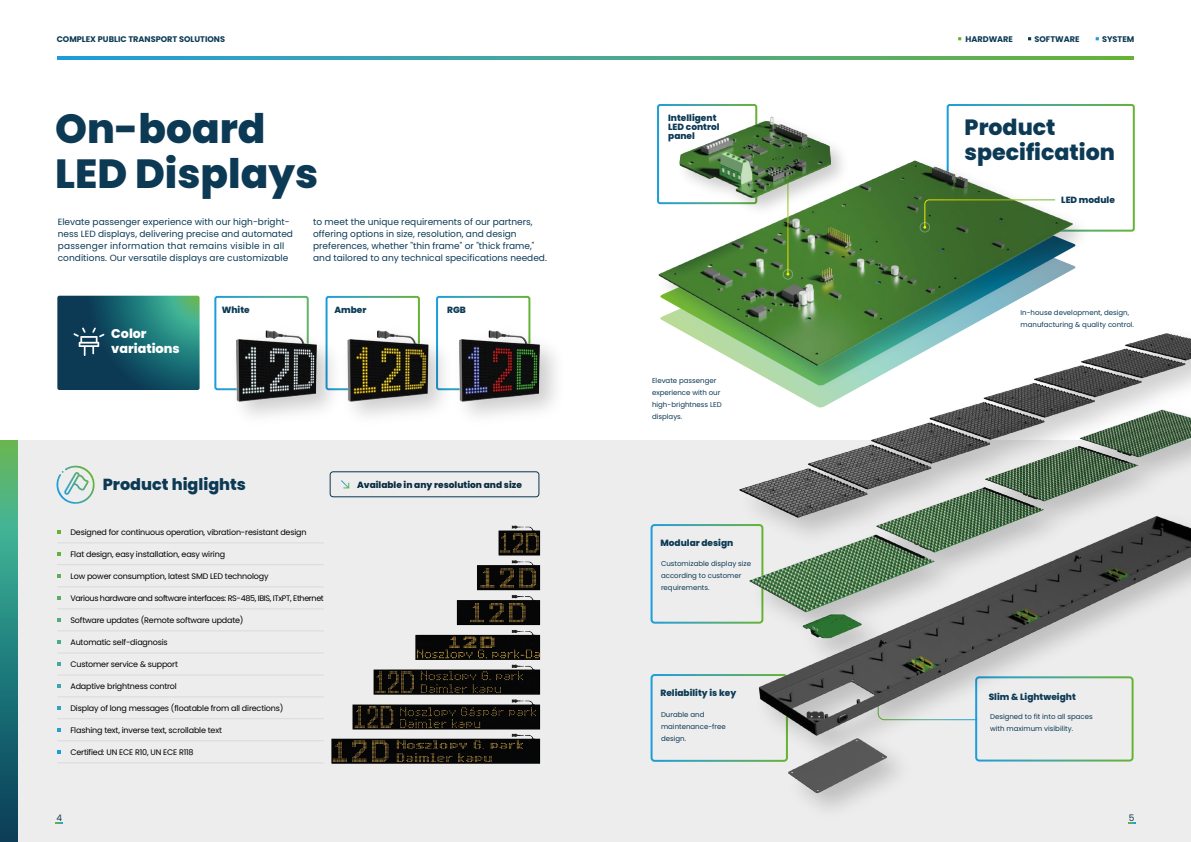
<style>
.page{position:relative;width:1191px;height:842px;background:#fff}
.page>*{position:absolute;margin:0;border:0;box-sizing:border-box;transform-origin:0 0}
.t1{font:800 40.7px/44.6px "Poppins";color:#0c3a55}
.t2{font:800 22.1px/24.2px "Poppins";color:#0c3a55}
.t3{font:800 16px "Poppins";color:#0c3a55}
.t4{font:800 12.7px/14.8px "Poppins";color:#fff}
.t5{font:9px/12px "Poppins";color:#0c3a55}
.t6{font:800 9px/8.8px "Poppins";color:#0c3a55}
.t7{font:800 9px "Poppins";color:#0a2c3f}
.t8{font:700 8.2px "Poppins";color:#0c3a55}
.t9{font:8px "Poppins";letter-spacing:-.02em;color:#000}
.t10{font:8px "Poppins";letter-spacing:-.045em;color:#000}
.t11{font:7px/12px "Poppins";color:#0c3a55}
</style>
<div class="page">
<div style="left:0;top:440px;width:1191px;height:402px;background:#ededed"></div>
<svg style="left:57px;top:57px;width:1076px;height:3px;background:#46a88f"></svg>
<img style="left:314px;top:525px;width:227px;height:239px">
<div style="left:330px;top:471px;width:209px;height:26px;border:1px solid #0c3a55;border-radius:3px"></div>
<svg style="left:341px;top:480px;width:8px;height:8px"></svg>
<hr style="left:57px;top:543px;width:267px;height:1px;background:#dadada">
<hr style="left:57px;top:564px;width:267px;height:1px;background:#dadada">
<hr style="left:57px;top:587px;width:267px;height:1px;background:#dadada">
<hr style="left:57px;top:609px;width:267px;height:1px;background:#dadada">
<hr style="left:57px;top:631px;width:267px;height:1px;background:#dadada">
<hr style="left:57px;top:675px;width:267px;height:1px;background:#dadada">
<hr style="left:57px;top:697px;width:267px;height:1px;background:#dadada">
<hr style="left:57px;top:718px;width:267px;height:1px;background:#dadada">
<hr style="left:57px;top:740px;width:267px;height:1px;background:#dadada">
<hr style="left:57px;top:763px;width:267px;height:1px;background:#dadada">
<hr style="left:57px;top:653px;width:267px;height:1px;background:#dadada">
<svg style="left:56px;top:466px;width:39px;height:38px"></svg>
<div style="left:946px;top:104px;width:188px;height:128px;border:2px solid #fff;border-radius:2px"></div>
<img style="left:401px;top:295px;width:139px;height:184px">
<img style="left:401px;top:307px;width:155px;height:138px">
<img style="left:161px;top:295px;width:240px;height:184px">
<img style="left:175px;top:307px;width:193px;height:138px">
<svg style="left:57px;top:530px;width:4px;height:4px"></svg>
<svg style="left:57px;top:552px;width:4px;height:3px"></svg>
<svg style="left:57px;top:574px;width:4px;height:3px"></svg>
<svg style="left:57px;top:750px;width:4px;height:3px"></svg>
<svg style="left:57px;top:728px;width:4px;height:3px"></svg>
<svg style="left:57px;top:706px;width:4px;height:3px"></svg>
<svg style="left:57px;top:684px;width:4px;height:4px"></svg>
<svg style="left:57px;top:662px;width:4px;height:3px"></svg>
<svg style="left:57px;top:640px;width:4px;height:4px"></svg>
<svg style="left:57px;top:618px;width:4px;height:3px"></svg>
<svg style="left:57px;top:596px;width:4px;height:4px"></svg>
<svg style="left:0;top:440px;width:18px;height:402px;background:#2b8376"></svg>
<img style="left:658px;top:148px;width:440px;height:155px">
<div style="left:657px;top:104px;width:100px;height:100px;border:2px solid #fff;border-radius:2px"></div>
<img style="left:670px;top:108px;width:186px;height:115px">
<img style="left:679px;top:117px;width:151px;height:80px">
<hr style="left:787px;top:183px;width:1px;height:91px;background:#fff">
<div style="left:783px;top:269px;width:10px;height:10px;border:1px solid #fff;border-radius:50%"></div>
<svg style="left:923px;top:199px;width:132px;height:30px;background:#50783b"></svg>
<div style="left:920px;top:222px;width:9px;height:10px;border:1px solid #fff;border-radius:50%"></div>
<svg style="left:57px;top:296px;width:143px;height:94px;background:#1c616b"></svg>
<img style="left:662px;top:303px;width:474px;height:521px">
<img style="left:650px;top:317px;width:541px;height:493px">
<p class="t8" style="left:57px;top:34px;width:170px">COMPLEX PUBLIC TRANSPORT SOLUTIONS</p>
<p class="t8" style="left:965px;top:34px;width:49px">HARDWARE</p>
<p class="t8" style="left:1034px;top:34px;width:47px">SOFTWARE</p>
<p class="t8" style="left:1102px;top:34px;width:34px">SYSTEM</p>
<h1 class="t1" style="left:55px;top:107px;width:264px">On-board<br>LED Displays</h1>
<h2 class="t2" style="left:964px;top:116px;width:152px">Product specification</h2>
<p class="t6" style="left:668px;top:113px;width:53px">Intelligent<br>LED control panel</p>
<p class="t6" style="left:1061px;top:195px;width:55px">LED module</p>
<p class="t5" style="left:58px;top:216px;width:237px">Elevate passenger experience with our high-bright&shy;ness LED displays, delivering precise and automated passenger information that remains visible in all conditions. Our versatile displays are customizable</p>
<p class="t5" style="left:313px;top:216px;width:235px">to meet the unique requirements of our partners, offering options in size, resolution, and design preferences, whether "thin frame" or "thick frame," and tailored to any technical specifications needed.</p>
<h3 class="t4" style="left:111px;top:327px;width:70px">Color variations</h3>
<p class="t6" style="left:222px;top:305px;width:29px">White</p>
<p class="t6" style="left:334px;top:305px;width:34px">Amber</p>
<p class="t6" style="left:447px;top:305px;width:20px">RGB</p>
<h3 class="t3" style="left:103px;top:475px;width:145px">Product higlights</h3>
<p class="t7" style="left:357px;top:479px;width:166px">Available in any resolution and size</p>
<p class="t9" style="left:70px;top:527px;width:238px">Designed for continuous operation, vibration-resistant design</p>
<p class="t9" style="left:70px;top:549px;width:156px">Flat design, easy installation, easy wiring</p>
<p class="t9" style="left:70px;top:571px;width:200px">Low power consumption, latest SMD LED technology</p>
<p class="t10" style="left:70px;top:593px;width:255px">Various hardware and software interfaces: RS-485, IBIS, ITxPT, Ethernet</p>
<p class="t9" style="left:70px;top:615px;width:175px">Software updates (Remote software update)</p>
<p class="t9" style="left:70px;top:637px;width:99px">Automatic self-diagnosis</p>
<p class="t9" style="left:70px;top:659px;width:109px">Customer service &amp; support</p>
<p class="t9" style="left:70px;top:681px;width:108px">Adaptive brightness control</p>
<p class="t9" style="left:70px;top:703px;width:214px">Display of long messages (floatable from all directions)</p>
<p class="t9" style="left:70px;top:725px;width:153px">Flashing text, inverse text, scrollable text</p>
<p class="t9" style="left:70px;top:747px;width:125px">Certified: UN ECE R10, UN ECE R118</p>
<p class="t11" style="left:652px;top:375px;width:71px">Elevate passenger experience with our high-brightness LED displays.</p>
<p class="t6" style="left:660px;top:538px;width:74px">Modular design</p>
<p class="t11" style="left:661px;top:558px;width:92px">Customizable display size according to customer requirements.</p>
<p class="t6" style="left:660px;top:689px;width:77px">Reliability is key</p>
<p class="t11" style="left:661px;top:708px;width:66px">Durable and maintenance-free design.</p>
<p class="t11" style="left:1020px;top:307px;width:115px">In-house development, design, manufacturing &amp; quality control.</p>
<p class="t6" style="left:988px;top:692px;width:89px">Slim &amp; Lightweight</p>
<p class="t11" style="left:990px;top:710px;width:104px">Designed to fit into all spaces with maximum visibility.</p>
<p class="t5" style="left:56px;top:811px;width:7px">4</p>
<p class="t5" style="left:1128px;top:811px;width:7px">5</p>
</div>
